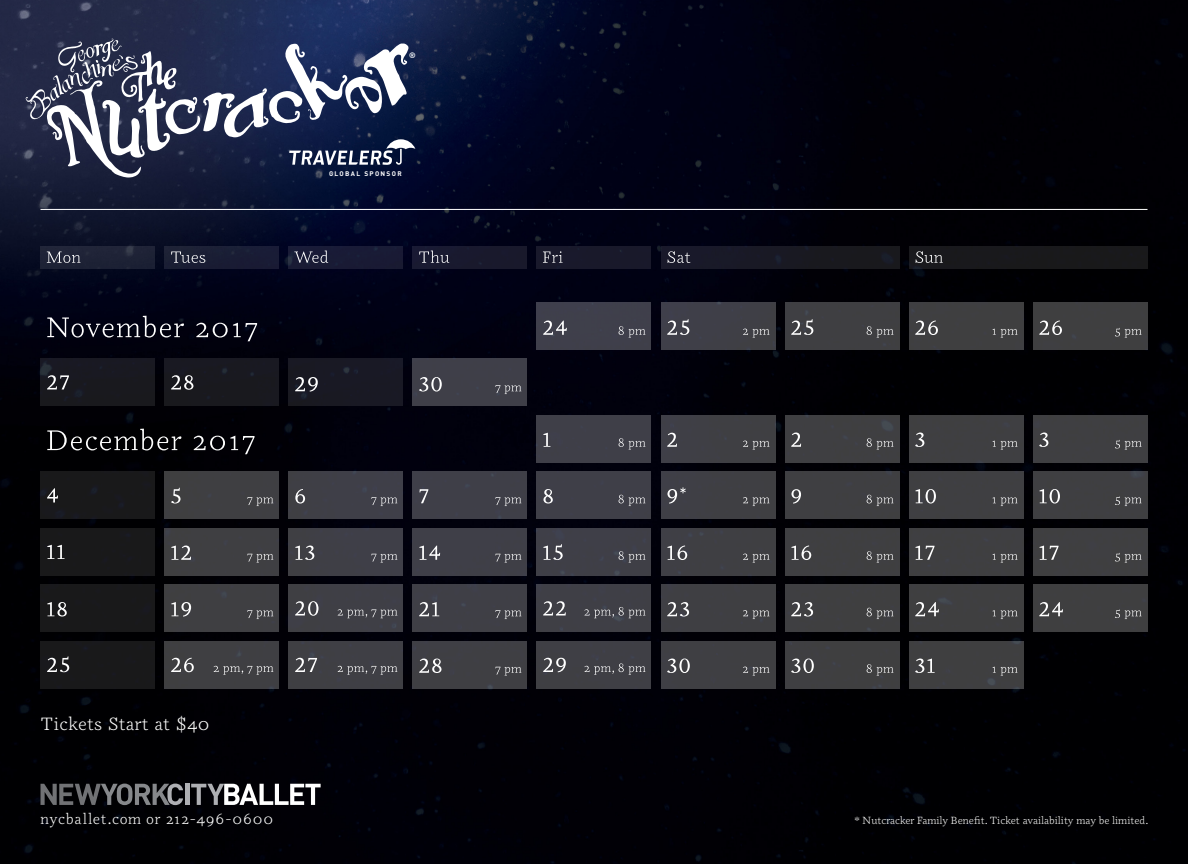
<style>
.page{position:relative;width:1188px;height:864px;background:#fff}
.page>*{position:absolute;margin:0;border:0;box-sizing:border-box;transform-origin:0 0}
.t1{font:300 18px "Odile";letter-spacing:.02em;color:#fff}
.Captions{font:300 15px "Odile";letter-spacing:.04em;color:#fff}
.t2{font:300 10.5px "Odile";color:#fff}
.t3{font:700 7.8px "DIN";color:#fff}
.t4{font:700 6.6px "DIN";letter-spacing:.2em;color:#fff}
</style>
<div class="page">
<img style="left:0;top:0;width:1188px;height:864px">
<div style="left:661px;top:302px;width:114px;height:48px;background:#3f3f48"></div>
<div style="left:661px;top:415px;width:114px;height:48px;background:#3f3f43"></div>
<div style="left:661px;top:472px;width:114px;height:47px;background:#3f3f43"></div>
<div style="left:289px;top:472px;width:114px;height:47px;background:#3f3f48"></div>
<div style="left:289px;top:528px;width:114px;height:48px;background:#3f3f47"></div>
<div style="left:661px;top:528px;width:114px;height:48px;background:#3f3f43"></div>
<div style="left:661px;top:585px;width:114px;height:47px;background:#3f3f43"></div>
<div style="left:909px;top:585px;width:114px;height:47px;background:#3f3f40"></div>
<div style="left:289px;top:585px;width:114px;height:47px;background:#3f3f46"></div>
<div style="left:289px;top:641px;width:114px;height:48px;background:#3f3f45"></div>
<div style="left:661px;top:641px;width:114px;height:48px;background:#3f3f43"></div>
<div style="left:909px;top:641px;width:114px;height:48px;background:#3f3f40"></div>
<div style="left:909px;top:302px;width:114px;height:48px;background:#3f3f40"></div>
<div style="left:909px;top:415px;width:114px;height:48px;background:#3f3f42"></div>
<div style="left:909px;top:472px;width:114px;height:47px;background:#3f3f42"></div>
<div style="left:909px;top:528px;width:114px;height:48px;background:#3f3f41"></div>
<div style="left:1033px;top:302px;width:115px;height:48px;background:#3f3f40"></div>
<div style="left:1033px;top:415px;width:115px;height:48px;background:#3f3f42"></div>
<div style="left:1033px;top:472px;width:115px;height:47px;background:#3f3f42"></div>
<div style="left:1033px;top:528px;width:115px;height:48px;background:#3f3f41"></div>
<div style="left:537px;top:302px;width:114px;height:48px;background:#3f3f4b"></div>
<div style="left:165px;top:359px;width:114px;height:47px;background:#19191f"></div>
<div style="left:289px;top:359px;width:114px;height:47px;background:#191924"></div>
<div style="left:40px;top:359px;width:115px;height:47px;background:#19191f"></div>
<div style="left:40px;top:472px;width:115px;height:47px;background:#19191a"></div>
<div style="left:40px;top:528px;width:115px;height:48px;background:#19191a"></div>
<div style="left:40px;top:585px;width:115px;height:47px;background:#19191a"></div>
<div style="left:40px;top:641px;width:115px;height:48px;background:#19191a"></div>
<div style="left:413px;top:359px;width:114px;height:47px;background:#3f3f48"></div>
<div style="left:537px;top:415px;width:114px;height:48px;background:#3f3f48"></div>
<div style="left:537px;top:472px;width:114px;height:47px;background:#3f3f48"></div>
<div style="left:165px;top:472px;width:114px;height:47px;background:#3f3f42"></div>
<div style="left:165px;top:528px;width:114px;height:48px;background:#3f3f42"></div>
<div style="left:537px;top:528px;width:114px;height:48px;background:#3f3f47"></div>
<div style="left:537px;top:585px;width:114px;height:47px;background:#3f3f46"></div>
<div style="left:165px;top:585px;width:114px;height:47px;background:#3f3f42"></div>
<div style="left:165px;top:641px;width:114px;height:48px;background:#3f3f42"></div>
<div style="left:537px;top:641px;width:114px;height:48px;background:#3f3f45"></div>
<div style="left:785px;top:641px;width:114px;height:48px;background:#3f3f40"></div>
<div style="left:785px;top:302px;width:114px;height:48px;background:#3f3f42"></div>
<div style="left:785px;top:415px;width:114px;height:48px;background:#3f3f42"></div>
<div style="left:785px;top:472px;width:114px;height:47px;background:#3f3f42"></div>
<div style="left:413px;top:472px;width:114px;height:47px;background:#3f3f48"></div>
<div style="left:413px;top:528px;width:114px;height:48px;background:#3f3f48"></div>
<div style="left:785px;top:528px;width:114px;height:48px;background:#3f3f42"></div>
<div style="left:785px;top:585px;width:114px;height:47px;background:#3f3f40"></div>
<div style="left:1033px;top:585px;width:115px;height:47px;background:#3f3f40"></div>
<div style="left:413px;top:585px;width:114px;height:47px;background:#3f3f46"></div>
<div style="left:413px;top:641px;width:114px;height:48px;background:#3f3f43"></div>
<div style="left:165px;top:246px;width:114px;height:22px;background:#191d34"></div>
<div style="left:40px;top:246px;width:115px;height:22px;background:#1e2236"></div>
<div style="left:289px;top:246px;width:114px;height:22px;background:#191b35"></div>
<div style="left:413px;top:246px;width:114px;height:22px;background:#19192d"></div>
<div style="left:537px;top:246px;width:114px;height:22px;background:#19192b"></div>
<div style="left:661px;top:246px;width:238px;height:22px;background:#191924"></div>
<div style="left:909px;top:246px;width:239px;height:22px;background:#19191c"></div>
<svg style="left:47px;top:252px;width:33px;height:11px"></svg>
<svg style="left:171px;top:252px;width:34px;height:11px"></svg>
<svg style="left:294px;top:251px;width:34px;height:12px"></svg>
<svg style="left:419px;top:250px;width:30px;height:13px"></svg>
<svg style="left:543px;top:251px;width:20px;height:12px"></svg>
<svg style="left:668px;top:251px;width:22px;height:12px"></svg>
<svg style="left:916px;top:251px;width:27px;height:12px"></svg>
<svg style="left:543px;top:321px;width:102px;height:17px"></svg>
<svg style="left:295px;top:377px;width:23px;height:15px"></svg>
<svg style="left:419px;top:377px;width:102px;height:17px"></svg>
<svg style="left:47px;top:488px;width:11px;height:14px"></svg>
<svg style="left:47px;top:545px;width:18px;height:14px"></svg>
<svg style="left:47px;top:375px;width:22px;height:14px"></svg>
<svg style="left:171px;top:375px;width:22px;height:15px"></svg>
<svg style="left:543px;top:433px;width:102px;height:17px"></svg>
<svg style="left:543px;top:489px;width:102px;height:17px"></svg>
<svg style="left:543px;top:544px;width:102px;height:19px"></svg>
<svg style="left:420px;top:489px;width:101px;height:17px"></svg>
<svg style="left:419px;top:546px;width:102px;height:17px"></svg>
<svg style="left:419px;top:602px;width:102px;height:17px"></svg>
<svg style="left:543px;top:601px;width:102px;height:17px"></svg>
<svg style="left:543px;top:658px;width:102px;height:17px"></svg>
<svg style="left:419px;top:659px;width:102px;height:17px"></svg>
<svg style="left:295px;top:489px;width:102px;height:17px"></svg>
<svg style="left:295px;top:546px;width:102px;height:17px"></svg>
<svg style="left:295px;top:601px;width:102px;height:17px"></svg>
<svg style="left:295px;top:658px;width:102px;height:17px"></svg>
<svg style="left:171px;top:488px;width:102px;height:18px"></svg>
<svg style="left:171px;top:546px;width:102px;height:17px"></svg>
<svg style="left:171px;top:602px;width:102px;height:17px"></svg>
<svg style="left:171px;top:658px;width:102px;height:17px"></svg>
<svg style="left:47px;top:602px;width:20px;height:15px"></svg>
<svg style="left:47px;top:656px;width:22px;height:16px"></svg>
<svg style="left:667px;top:319px;width:102px;height:19px"></svg>
<svg style="left:667px;top:433px;width:102px;height:17px"></svg>
<svg style="left:667px;top:487px;width:102px;height:19px"></svg>
<svg style="left:667px;top:546px;width:102px;height:17px"></svg>
<svg style="left:667px;top:602px;width:102px;height:17px"></svg>
<svg style="left:915px;top:602px;width:102px;height:17px"></svg>
<svg style="left:667px;top:659px;width:102px;height:17px"></svg>
<svg style="left:791px;top:659px;width:102px;height:17px"></svg>
<svg style="left:915px;top:659px;width:102px;height:17px"></svg>
<svg style="left:791px;top:319px;width:102px;height:19px"></svg>
<svg style="left:791px;top:433px;width:102px;height:17px"></svg>
<svg style="left:791px;top:489px;width:102px;height:17px"></svg>
<svg style="left:791px;top:546px;width:102px;height:17px"></svg>
<svg style="left:791px;top:602px;width:102px;height:17px"></svg>
<svg style="left:1039px;top:602px;width:103px;height:17px"></svg>
<svg style="left:915px;top:321px;width:102px;height:17px"></svg>
<svg style="left:915px;top:433px;width:102px;height:17px"></svg>
<svg style="left:916px;top:489px;width:101px;height:17px"></svg>
<svg style="left:916px;top:546px;width:101px;height:17px"></svg>
<svg style="left:1039px;top:321px;width:103px;height:17px"></svg>
<svg style="left:1039px;top:433px;width:103px;height:17px"></svg>
<svg style="left:1040px;top:489px;width:102px;height:17px"></svg>
<svg style="left:1040px;top:546px;width:102px;height:17px"></svg>
<svg style="left:47px;top:316px;width:210px;height:25px;background:#232431"></svg>
<svg style="left:47px;top:429px;width:208px;height:25px;background:#232325"></svg>
<svg style="left:40px;top:784px;width:143px;height:21px;background:#444547"></svg>
<div style="left:185px;top:784px;width:5px;height:21px;background:#aeafb3"></div>
<svg style="left:191px;top:784px;width:130px;height:21px"></svg>
<svg style="left:26px;top:39px;width:389px;height:139px"></svg>
<hr style="left:40px;top:209px;width:1108px;height:1px;background:#fff">
<p class="t3" style="left:409px;top:50px;width:8px">®</p>
<p class="t4" style="left:329px;top:169px;width:74px">GLOBAL SPONSOR</p>
<p class="t1" style="left:40px;top:712px;width:171px">Tickets Start at $40</p>
<p class="Captions" style="left:40px;top:809px;width:234px">nycballet.com or 212-496-0600</p>
<p class="t2" style="left:855px;top:813px;width:295px">* Nutcracker Family Benefit. Ticket availability may be limited.</p>
</div>
